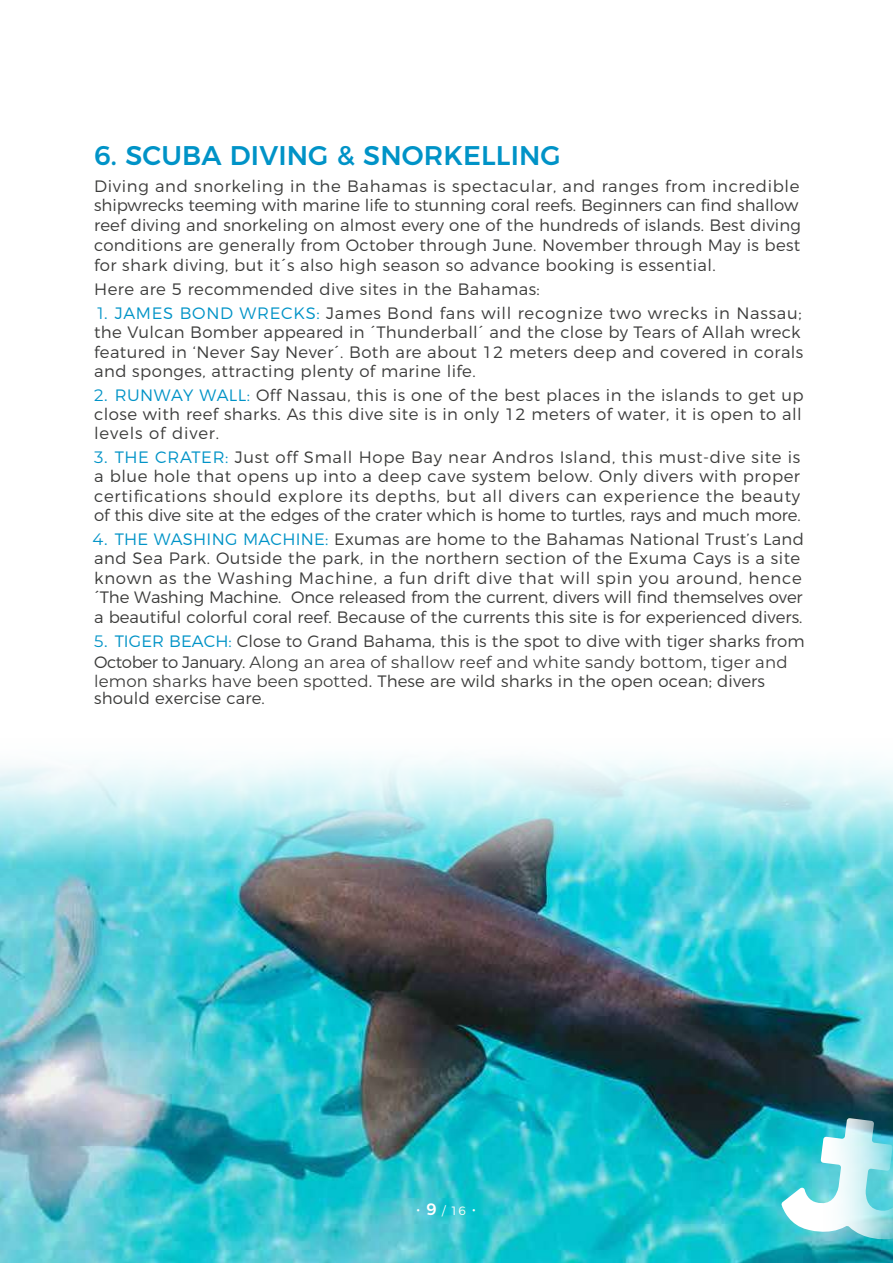
<style>
.page{position:relative;width:893px;height:1263px;background:#fff}
.page>*{position:absolute;margin:0;border:0;box-sizing:border-box;transform-origin:0 0}
.t1{font:500 27px "Montserrat";letter-spacing:.005em;color:#0093c7}
.t2{font:300 16.5px/19.4px "Montserrat";letter-spacing:.02em;color:#3c3c3b}
.t3{font:500 16.5px "Montserrat";color:#fff}
.s1{font-weight:400;color:#0093c7}
.s2{color:#0093c7}
.s3{font-weight:400}
.s4{font-weight:300;font-size:12px}
</style>
<div class="page">
<img style="left:0;top:896px;width:893px;height:367px">
<svg style="left:0;top:760px;width:893px;height:136px;background:#9bd8de"></svg>
<svg style="left:781px;top:1118px;width:112px;height:123px"></svg>
<h1 class="t1" style="left:94px;top:133px;width:468px">6. SCUBA DIVING &amp; SNORKELLING</h1>
<p class="t2" style="left:94px;top:174px;width:708px;line-height:19.8px">Diving and snorkeling in the Bahamas is spectacular, and ranges from incredible shipwrecks teeming with marine life to stunning coral reefs. Beginners can find shallow reef diving and snorkeling on almost every one of the hundreds of islands. Best diving conditions are generally from October through June. November through May is best for shark diving, but it´s also high season so advance booking is essential.</p>
<p class="t2" style="left:94px;top:278px;width:447px">Here are 5 recommended dive sites in the Bahamas:</p>
<p class="t2" style="left:94px;top:302px;width:711px"><span class="s1">1.</span> <span class="s2">JAMES BOND WRECKS:</span> James Bond fans will recognize two wrecks in Nassau; the Vulcan Bomber appeared in ´Thunderball´ and the close by Tears of Allah wreck featured in ‘Never Say Never´. Both are about 12 meters deep and covered in corals and sponges, attracting plenty of marine life.</p>
<p class="t2" style="left:94px;top:384px;width:711px;text-align:justify"><span class="s1">2.</span> <span class="s2">RUNWAY WALL:</span> Off Nassau, this is one of the best places in the islands to get up close with reef sharks. As this dive site is in only 12 meters of water, it is open to all levels of diver.</p>
<p class="t2" style="left:94px;top:446px;width:708px;text-align:justify"><span class="s1">3.</span> <span class="s2">THE CRATER:</span> Just off Small Hope Bay near Andros Island, this must-dive site is a blue hole that opens up into a deep cave system below. Only divers with proper certifications should explore its depths, but all divers can experience the beauty of this dive site at the edges of the crater which is home to turtles, rays and much more.</p>
<p class="t2" style="left:93px;top:528px;width:713px"><span class="s1">4.</span> <span class="s2">THE WASHING MACHINE:</span> Exumas are home to the Bahamas National Trust’s Land and Sea Park. Outside the park, in the northern section of the Exuma Cays is a site known as the Washing Machine, a fun drift dive that will spin you around, hence ´The Washing Machine. Once released from the current, divers will find themselves over a beautiful colorful coral reef. Because of the currents this site is for experienced divers.</p>
<p class="t2" style="left:94px;top:629px;width:712px;line-height:21.6px"><span class="s1">5.</span> <span class="s2">TIGER BEACH:</span> Close to Grand Bahama, this is the spot to dive with tiger sharks from<br>October to January. <span class="s3">Along an area of shallow reef and white sandy bottom, tiger and</span></p>
<p class="t2" style="left:94px;top:672px;width:672px;line-height:16.5px"><span class="s3">lemon sharks have been spotted.</span> These are wild sharks in the open ocean; divers should exercise care.</p>
<p class="t3" style="left:416px;top:1196px;width:61px">· 9 <span class="s4">/ 16</span> ·</p>
</div>
